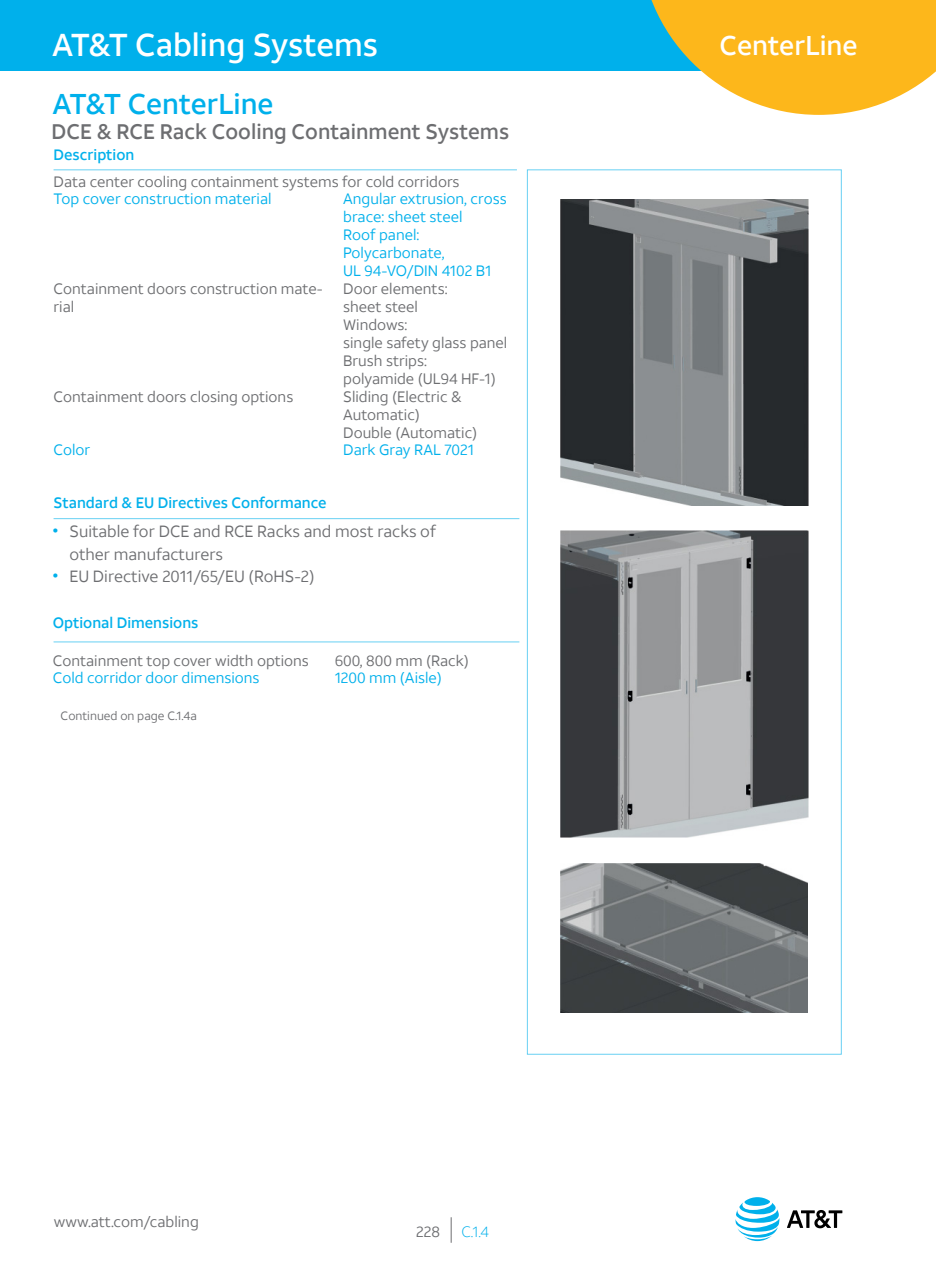
<style>
.page{position:relative;width:936px;height:1263px;background:#fff}
.page>*{position:absolute;margin:0;border:0;box-sizing:border-box;transform-origin:0 0}
.t1{font:500 31.5px "ATT Aleck Sans";color:#fff}
.t2{font:500 28.5px "ATT Aleck Sans";color:#00b0eb}
.t3{font:500 27px "ATT Aleck Sans";color:#fff}
.t4{font:500 21px "ATT Aleck Sans";color:#6d6e71}
.t5{font:16.2px/22.5px "ATT Aleck Sans";color:#6d6e71}
.t6{font:15px/18px "ATT Aleck Sans";color:#6d6e71}
.t7{font:15px/18px "ATT Aleck Sans";color:#00b0eb}
.t8{font:500 15px "ATT Aleck Sans";color:#00b0eb}
.t9{font:300 15px "ATT Aleck Sans";color:#00b0eb}
.t10{font:12px "ATT Aleck Sans";color:#6d6e71}
.s1{font-size:21.9px;color:#00b0eb}
</style>
<div class="page">
<div style="left:0;top:0;width:733px;height:71px;background:#00b0eb"></div>
<svg style="left:651px;top:0;width:284px;height:115px"></svg>
<svg style="left:787px;top:1210px;width:55px;height:18px"></svg>
<svg style="left:735px;top:1197px;width:44px;height:44px"></svg>
<svg style="left:451px;top:1217px;width:1px;height:26px"></svg>
<hr style="left:54px;top:169px;width:463px;height:1px;background:#00b0eb">
<hr style="left:54px;top:641px;width:465px;height:1px;background:#00b0eb">
<img style="left:560px;top:200px;width:248px;height:306px">
<img style="left:560px;top:530px;width:248px;height:308px">
<img style="left:560px;top:863px;width:247px;height:149px">
<hr style="left:54px;top:518px;width:465px;height:1px;background:#00b0eb">
<h1 class="t1" style="left:52px;top:25px;width:327px">AT&amp;T Cabling Systems</h1>
<h3 class="t3" style="left:719px;top:29px;width:140px">CenterLine</h3>
<h2 class="t2" style="left:52px;top:86px;width:223px">AT&amp;T CenterLine</h2>
<h3 class="t4" style="left:52px;top:119px;width:459px">DCE &amp; RCE Rack Cooling Containment Systems</h3>
<p class="t8" style="left:54px;top:145px;width:82px">Description</p>
<p class="t6" style="left:54px;top:172px;width:407px">Data center cooling containment systems for cold corridors</p>
<p class="t7" style="left:54px;top:190px;width:219px">Top cover construction material</p>
<p class="t7" style="left:343px;top:190px;width:165px">Angular extrusion, cross brace: sheet steel<br>Roof panel:<br>Polycarbonate,<br>UL 94-VO/DIN 4102 B1</p>
<p class="t6" style="left:54px;top:280px;width:271px">Containment doors construction mate&shy;rial</p>
<p class="t6" style="left:343px;top:280px;width:166px">Door elements:<br>sheet steel<br>Windows:<br>single safety glass panel<br>Brush strips:<br>polyamide (UL94 HF-1)</p>
<p class="t6" style="left:54px;top:387px;width:241px">Containment doors closing options</p>
<p class="t6" style="left:343px;top:387px;width:136px">Sliding (Electric &amp;<br>Automatic)<br>Double (Automatic)</p>
<p class="t7" style="left:54px;top:441px;width:38px">Color</p>
<p class="t7" style="left:343px;top:441px;width:132px">Dark Gray RAL 7021</p>
<p class="t8" style="left:54px;top:493px;width:275px">Standard &amp; EU Directives Conformance</p>
<p class="t5" style="left:69px;top:520px;width:368px;text-indent:-17px"><span class="s1">•</span> Suitable for DCE and RCE Racks and most racks of other manufacturers</p>
<p class="t5" style="left:52px;top:565px;width:264px"><span class="s1">•</span> EU Directive 2011/65/EU (RoHS-2)</p>
<p class="t8" style="left:53px;top:614px;width:147px">Optional Dimensions</p>
<p class="t6" style="left:53px;top:651px;width:257px">Containment top cover width options</p>
<p class="t6" style="left:334px;top:651px;width:136px">600, 800 mm (Rack)</p>
<p class="t7" style="left:53px;top:669px;width:208px">Cold corridor door dimensions</p>
<p class="t7" style="left:334px;top:669px;width:109px">1200 mm (Aisle)</p>
<p class="t10" style="left:61px;top:708px;width:138px">Continued on page C.1.4a</p>
<p class="t6" style="left:54px;top:1212px;width:147px">www.att.com/cabling</p>
<p class="t6" style="left:416px;top:1223px;width:25px">228</p>
<p class="t9" style="left:461px;top:1223px;width:29px">C.1.4</p>
</div>
